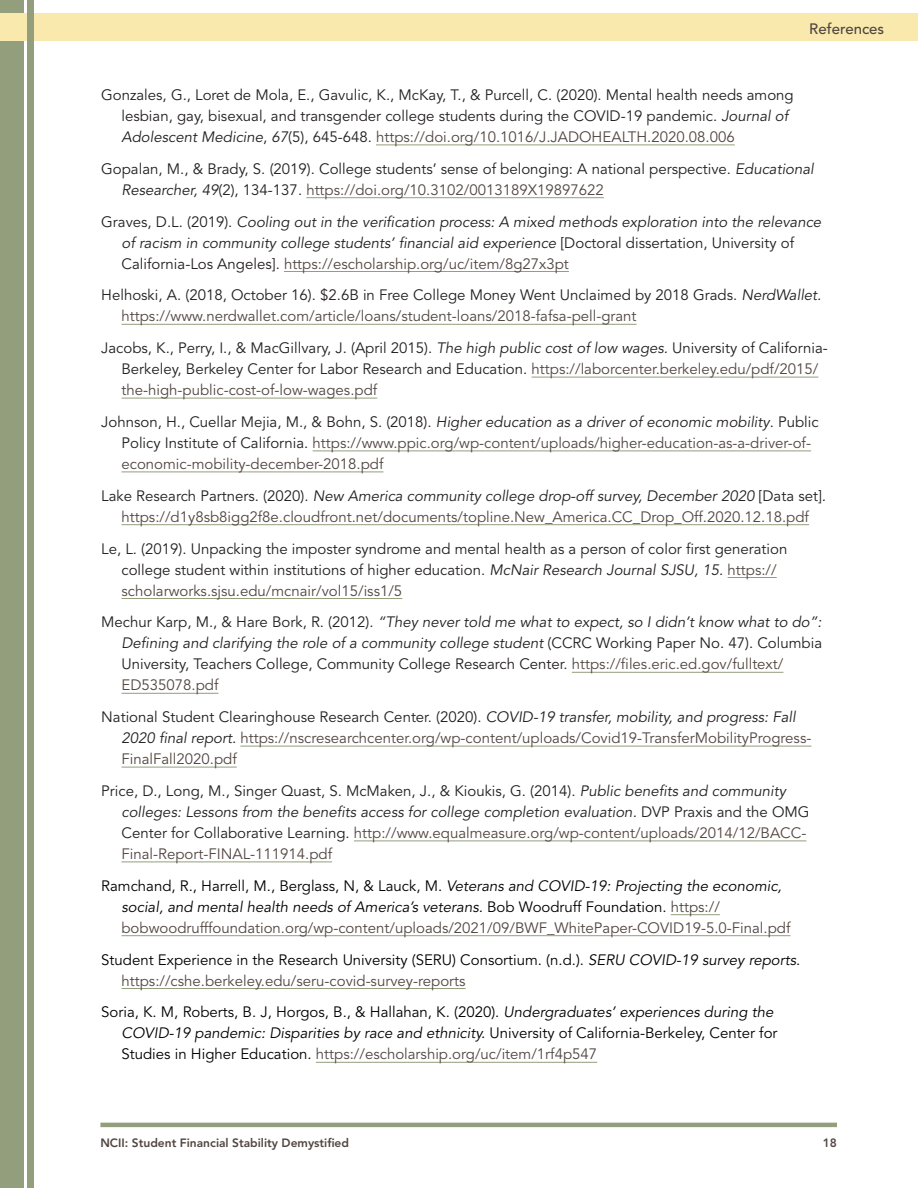
<style>
.page{position:relative;width:918px;height:1188px;background:#fff}
.page>*{position:absolute;margin:0;border:0;box-sizing:border-box;transform-origin:0 0}
.footnote{font:15px/21px "Avenir LT Std";color:#231f20}
.footnote-2{font:15px/21px "Avenir LT Std";color:#524641}
.footnote-3{font:15px/21px "Avenir LT Std";color:#000}
.footnote-4{font:italic 15px/21px "Avenir LT Std";color:#231f20}
.Green_subhead{font:500 15px "Avenir LT Std";color:#524641}
.t1{font:800 12px "Avenir LT Std";color:#524641}
.s1{font-style:italic}
.s2{color:#524641}
.s3{font-style:normal}
.s4{font-style:normal;color:#524641}
.s5{color:#231f20}
.s6{font-style:italic;color:#231f20}
.s7{color:#000}
.s8{font-style:italic;color:#000}
</style>
<div class="page">
<hr style="left:100px;top:1123px;width:737px;height:4px;background:#939e7d">
<div style="left:0;top:0;width:23px;height:1188px;background:#939e7d"></div>
<div style="left:0;top:13px;width:918px;height:28px;background:#f9e9ad"></div>
<div style="left:27px;top:0;width:7px;height:1188px;background:#939e7d"></div>
<hr style="left:376px;top:145px;width:359px;height:1px;background:#939e7d">
<hr style="left:306px;top:197px;width:298px;height:1px;background:#939e7d">
<hr style="left:284px;top:271px;width:285px;height:1px;background:#939e7d">
<hr style="left:122px;top:324px;width:515px;height:1px;background:#939e7d">
<hr style="left:532px;top:377px;width:286px;height:1px;background:#939e7d">
<hr style="left:122px;top:398px;width:255px;height:1px;background:#939e7d">
<hr style="left:313px;top:451px;width:498px;height:1px;background:#939e7d">
<hr style="left:122px;top:472px;width:261px;height:1px;background:#939e7d">
<hr style="left:122px;top:524px;width:687px;height:1px;background:#939e7d">
<hr style="left:728px;top:577px;width:49px;height:1px;background:#939e7d">
<hr style="left:122px;top:598px;width:280px;height:1px;background:#939e7d">
<hr style="left:572px;top:672px;width:211px;height:1px;background:#939e7d">
<hr style="left:122px;top:693px;width:96px;height:1px;background:#939e7d">
<hr style="left:240px;top:746px;width:571px;height:1px;background:#939e7d">
<hr style="left:122px;top:767px;width:115px;height:1px;background:#939e7d">
<hr style="left:354px;top:841px;width:452px;height:1px;background:#939e7d">
<hr style="left:122px;top:862px;width:210px;height:1px;background:#939e7d">
<hr style="left:671px;top:914px;width:49px;height:1px;background:#939e7d">
<hr style="left:122px;top:935px;width:668px;height:1px;background:#939e7d">
<hr style="left:122px;top:988px;width:344px;height:1px;background:#939e7d">
<hr style="left:316px;top:1062px;width:281px;height:1px;background:#939e7d">
<p class="Green_subhead" style="left:809px;top:20px;width:77px">References</p>
<p class="footnote" style="left:122px;top:85px;width:674px;text-indent:-20px">Gonzales, G., Loret de Mola, E., Gavulic, K., McKay, T., &amp; Purcell, C. (2020). Mental health needs among lesbian, gay, bisexual, and transgender college students during the COVID-19 pandemic. <span class="s1">Journal of<br>Adolescent Medicine</span>, <span class="s1">67</span>(5), 645-648. <span class="s2">https://doi.org/10.1016/J.JADOHEALTH.2020.08.006</span></p>
<p class="footnote" style="left:122px;top:158px;width:694px;text-indent:-20px">Gopalan, M., &amp; Brady, S. (2019). College students’ sense of belonging: A national perspective. <span class="s1">Educational<br>Researcher, 49</span>(2), 134-137. <span class="s2">https://doi.org/10.3102/0013189X19897622</span></p>
<p class="footnote-4" style="left:122px;top:211px;width:701px;text-indent:-20px"><span class="s3">Graves, D.L. (2019).</span> Cooling out in the verification process: A mixed methods exploration into the relevance of racism in community college students’ financial aid experience <span class="s3">[Doctoral dissertation, University of<br>California-Los Angeles].</span> <span class="s4">https://escholarship.org/uc/item/8g27x3pt</span></p>
<p class="footnote" style="left:122px;top:285px;width:701px;text-indent:-20px">Helhoski, A. (2018, October 16). $2.6B in Free College Money Went Unclaimed by 2018 Grads. <span class="s1">NerdWallet. </span><span class="s2">https://www.nerdwallet.com/article/loans/student-loans/2018-fafsa-pell-grant</span></p>
<p class="footnote" style="left:122px;top:338px;width:708px;text-indent:-20px">Jacobs, K., Perry, I., &amp; MacGillvary, J. (April 2015). <span class="s1">The high public cost of low wages.</span> University of California-<br>Berkeley, Berkeley Center for Labor Research and Education. <span class="s2">https://laborcenter.berkeley.edu/pdf/2015/ the-high-public-cost-of-low-wages.pdf</span></p>
<p class="footnote-2" style="left:122px;top:412px;width:699px;text-indent:-20px"><span class="s5">Johnson, H., Cuellar Mejia, M., &amp; Bohn, S. (2018).</span> <span class="s6">Higher education as a driver of economic mobility</span><span class="s5">. Public<br>Policy Institute of California.</span> https://www.ppic.org/wp-content/uploads/higher-education-as-a-driver-of&shy;economic-mobility-december-2018.pdf</p>
<p class="footnote-2" style="left:101px;top:485px;width:726px;text-align:center"><span class="s5">Lake Research Partners. (2020).</span> <span class="s6">New America community college drop-off survey, December 2020</span> <span class="s5">[Data set]</span><span class="s6">. </span>https://d1y8sb8igg2f8e.cloudfront.net/documents/topline.New_America.CC_Drop_Off.2020.12.18.pdf</p>
<p class="footnote" style="left:122px;top:538px;width:667px;text-indent:-20px">Le, L. (2019). Unpacking the imposter syndrome and mental health as a person of color first generation college student within institutions of higher education. <span class="s1">McNair Research Journal SJSU, 15</span>. <span class="s2">https:// scholarworks.sjsu.edu/mcnair/vol15/iss1/5</span></p>
<p class="footnote" style="left:122px;top:612px;width:702px;text-indent:-20px">Mechur Karp, M., &amp; Hare Bork, R. (2012). <span class="s1">“They never told me what to expect, so I didn’t know what to do”:<br>Defining and clarifying the role of a community college student</span> (CCRC Working Paper No. 47). Columbia University, Teachers College, Community College Research Center. <span class="s2">https://files.eric.ed.gov/fulltext/ ED535078.pdf</span></p>
<p class="footnote-2" style="left:122px;top:707px;width:691px;text-indent:-20px"><span class="s5">National Student Clearinghouse Research Center. (2020).</span> <span class="s6">COVID-19 transfer, mobility, and progress: Fall<br>2020 final report.</span> https://nscresearchcenter.org/wp-content/uploads/Covid19-TransferMobilityProgress-<br>FinalFall2020.pdf</p>
<p class="footnote" style="left:122px;top:781px;width:690px;text-indent:-20px">Price, D., Long, M., Singer Quast, S. McMaken, J., &amp; Kioukis, G. (2014). <span class="s1">Public benefits and community colleges: Lessons from the benefits access for college completion evaluation.</span> DVP Praxis and the OMG Center for Collaborative Learning. <span class="s2">http://www.equalmeasure.org/wp-content/uploads/2014/12/BACC-Final-Report-FINAL-111914.pdf</span></p>
<p class="footnote-2" style="left:122px;top:875px;width:670px;text-indent:-20px"><span class="s7">Ramchand, R., Harrell, M., Berglass, N, &amp; Lauck, M.</span> <span class="s8">Veterans and COVID-19: Projecting the economic, social, and mental health needs of America’s veterans.</span> <span class="s7">Bob Woodruff Foundation.</span> https:// bobwoodrufffoundation.org/wp-content/uploads/2021/09/BWF_WhitePaper-COVID19-5.0-Final.pdf</p>
<p class="footnote-3" style="left:121px;top:949px;width:680px;text-indent:-20px">Student Experience in the Research University (SERU) Consortium. (n.d.). <span class="s1">SERU COVID-19 survey reports</span>. <span class="s2">https://cshe.berkeley.edu/seru-covid-survey-reports</span></p>
<p class="footnote-3" style="left:121px;top:1002px;width:658px;text-indent:-20px">Soria, K. M, Roberts, B. J, Horgos, B., &amp; Hallahan, K. (2020). <span class="s1">Undergraduates’ experiences during the<br>COVID-19 pandemic: Disparities by race and ethnicity.</span> University of California-Berkeley, Center for<br>Studies in Higher Education. <span class="s2">https://escholarship.org/uc/item/1rf4p547</span></p>
<p class="t1" style="left:100px;top:1136px;width:250px">NCII: Student Financial Stability Demystified</p>
<p class="t1" style="left:823px;top:1136px;width:16px">18</p>
</div>
